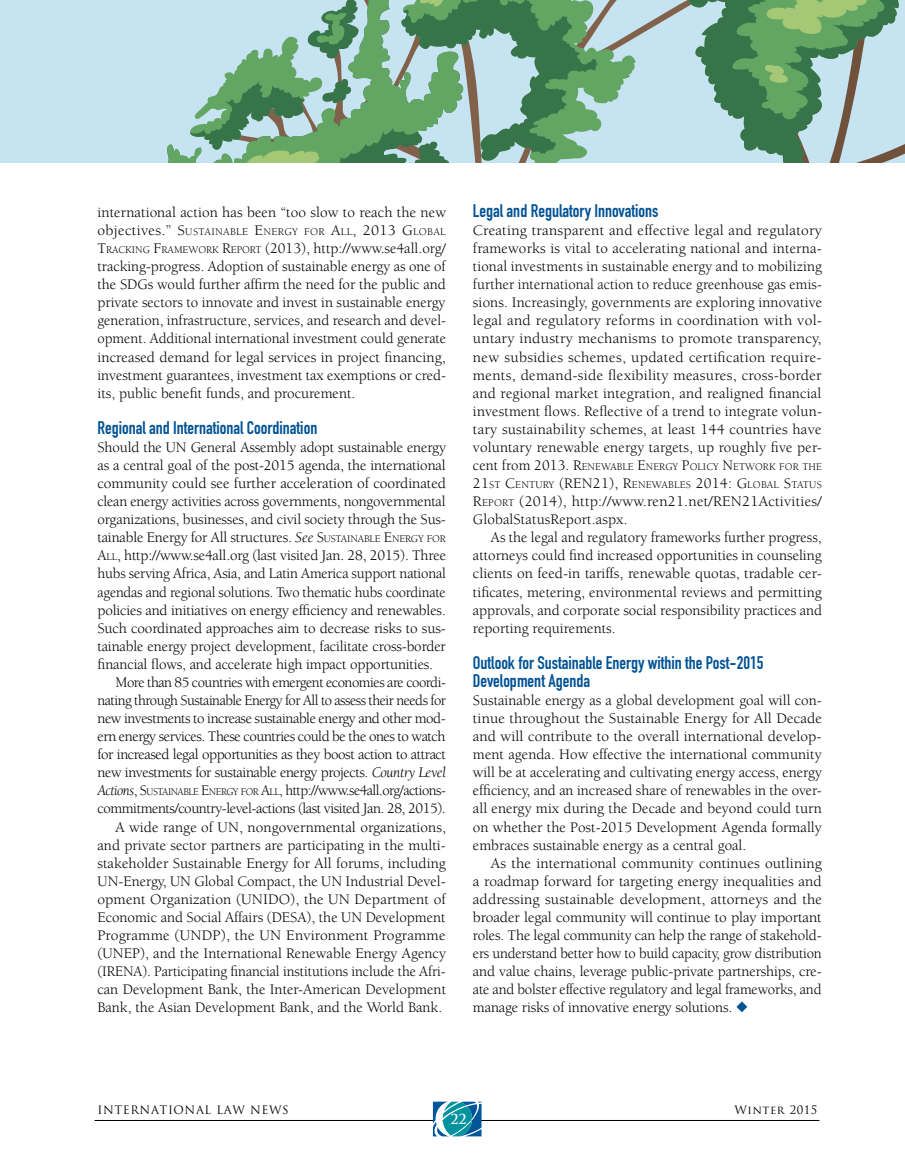
<style>
.page{position:relative;width:905px;height:1175px;background:#fff}
.page>*{position:absolute;margin:0;border:0;box-sizing:border-box;transform-origin:0 0}
.t1{font:18px/18px "DIN Engschrift Std";color:#005295}
.t2{font:15px/18px "Berkeley Std";letter-spacing:-.01em;color:#000;text-align:justify}
.t3{font:15px "Berkeley Std";letter-spacing:-.03em;color:#000}
.t4{font:15px "Berkeley Std";letter-spacing:-.035em;color:#000}
.t5{font:15px/18px "Berkeley Std";letter-spacing:.015em;color:#000}
.t6{font:15px "Berkeley Std";letter-spacing:.01em;color:#000}
.t7{font:700 13.5px "Trajan Pro";color:#fff}
.t8{font:11.4px "Trajan Pro";letter-spacing:.05em;color:#000}
.t9{font:10.5px/18px "Berkeley Std";letter-spacing:.015em;color:#000}
.s1{font-size:15px}
.s2{font-style:inherit}
.s3{font-size:10.5px}
.s4{font-style:italic}
.s5{color:#005295}
</style>
<div class="page">
<hr style="left:94px;top:1120px;width:725px;height:1px;background:#000">
<svg style="left:433px;top:1101px;width:48px;height:36px"></svg>
<svg style="left:638px;top:0;width:97px;height:163px;fill:#c6e3f1"></svg>
<div style="left:0;top:0;width:86px;height:163px;background:#c6e3f1"></div>
<svg style="left:86px;top:0;width:552px;height:163px"></svg>
<svg style="left:735px;top:0;width:169px;height:163px"></svg>
<p class="t2" style="left:97px;top:203px;width:350px">international action has been “too slow to reach the new</p>
<p class="t9" style="left:97px;top:223px;width:195px"><span class="s1">objectives.”</span> <span class="s1">S</span>USTAINABLE <span class="s1">E</span>NERGY</p>
<p class="t9" style="left:304px;top:223px;width:143px">FOR <span class="s1">A</span>LL<span class="s1">, 2013 G</span>LOBAL</p>
<p class="t2" style="left:97px;top:240px;width:350px"><span class="s2">T</span><span class="s3">RACKING</span> <span class="s2">F</span><span class="s3">RAMEWORK</span> <span class="s2">R</span><span class="s3">EPORT</span> (2013), http://www.se4all.org/ tracking-progress. Adoption of sustainable energy as one of the SDGs would further affirm the need for the public and private sectors to innovate and invest in sustainable energy generation, infrastructure, services, and research and devel&shy;opment. Additional international investment could generate increased demand for legal services in project financing, investment guarantees, investment tax exemptions or cred&shy;its, public benefit funds, and procurement.</p>
<p class="t1" style="left:97px;top:418px;width:221px">Regional and International Coordination</p>
<p class="t2" style="left:97px;top:438px;width:350px">Should the UN General Assembly adopt sustainable energy</p>
<p class="t2" style="left:97px;top:456px;width:350px">as a central goal of the post-2015 agenda, the international</p>
<p class="t2" style="left:97px;top:474px;width:350px">community could see further acceleration of coordinated</p>
<p class="t2" style="left:97px;top:492px;width:349px">clean energy activities across governments, nongovernmental</p>
<p class="t2" style="left:97px;top:511px;width:350px">organizations, businesses, and civil society through the Sus-</p>
<p class="t2" style="left:97px;top:529px;width:350px">tainable Energy for All structures. <span class="s4">See</span> <span class="s2">S</span><span class="s3">USTAINABLE</span> <span class="s2">E</span><span class="s3">NERGY FOR</span></p>
<p class="t2" style="left:97px;top:547px;width:350px"><span class="s2">A</span><span class="s3">LL</span>, http://www.se4all.org (last visited Jan. 28, 2015). Three</p>
<p class="t2" style="left:97px;top:565px;width:350px">hubs serving Africa, Asia, and Latin America support national</p>
<p class="t2" style="left:97px;top:583px;width:350px">agendas and regional solutions. Two thematic hubs coordinate</p>
<p class="t2" style="left:97px;top:601px;width:350px">policies and initiatives on energy efficiency and renewables.</p>
<p class="t2" style="left:97px;top:619px;width:350px">Such coordinated approaches aim to decrease risks to sus-</p>
<p class="t2" style="left:97px;top:637px;width:350px">tainable energy project development, facilitate cross-border</p>
<p class="t2" style="left:97px;top:655px;width:337px">financial flows, and accelerate high impact opportunities.</p>
<p class="t4" style="left:115px;top:674px;width:332px">More than 85 countries with emergent economies are coordi-</p>
<p class="t4" style="left:97px;top:692px;width:350px">nating through Sustainable Energy for All to assess their needs for</p>
<p class="t3" style="left:97px;top:710px;width:350px">new investments to increase sustainable energy and other mod-</p>
<p class="t3" style="left:97px;top:728px;width:349px">ern energy services. These countries could be the ones to watch</p>
<p class="t3" style="left:97px;top:746px;width:350px">for increased legal opportunities as they boost action to attract</p>
<p class="t3" style="left:97px;top:764px;width:350px">new investments for sustainable energy projects. <span class="s4">Country Level</span></p>
<p class="t4" style="left:97px;top:782px;width:350px"><span class="s4">Actions</span>, <span class="s2">S</span><span class="s3">USTAINABLE</span> <span class="s2">E</span><span class="s3">NERGY FOR</span> <span class="s2">A</span><span class="s3">LL</span>, http://www.se4all.org/actions-</p>
<p class="t3" style="left:97px;top:800px;width:350px">commitments/country-level-actions (last visited Jan. 28, 2015).</p>
<p class="t2" style="left:115px;top:818px;width:332px">A wide range of UN, nongovernmental organizations,</p>
<p class="t2" style="left:97px;top:836px;width:350px">and private sector partners are participating in the multi-</p>
<p class="t2" style="left:97px;top:854px;width:350px">stakeholder Sustainable Energy for All forums, including</p>
<p class="t2" style="left:97px;top:872px;width:350px">UN-Energy, UN Global Compact, the UN Industrial Devel-</p>
<p class="t2" style="left:97px;top:890px;width:350px">opment Organization (UNIDO), the UN Department of</p>
<p class="t2" style="left:97px;top:908px;width:349px">Economic and Social Affairs (DESA), the UN Development</p>
<p class="t6" style="left:97px;top:927px;width:350px">Programme (UNDP), the UN Environment Programme</p>
<p class="t2" style="left:97px;top:944px;width:350px">(UNEP), and the International Renewable Energy Agency</p>
<p class="t2" style="left:97px;top:962px;width:350px">(IRENA). Participating financial institutions include the Afri-</p>
<p class="t2" style="left:97px;top:980px;width:350px">can Development Bank, the Inter-American Development</p>
<p class="t2" style="left:97px;top:998px;width:346px">Bank, the Asian Development Bank, and the World Bank.</p>
<p class="t1" style="left:473px;top:202px;width:187px">Legal and Regulatory Innovations</p>
<p class="t2" style="left:473px;top:221px;width:351px">Creating transparent and effective legal and regulatory frameworks is vital to accelerating national and interna&shy;tional investments in sustainable energy and to mobilizing further international action to reduce greenhouse gas emis&shy;sions. Increasingly, governments are exploring innovative legal and regulatory reforms in coordination with vol&shy;untary industry mechanisms to promote transparency, new subsidies schemes, updated certification require&shy;ments, demand-side flexibility measures, cross-border and regional market integration, and realigned financial investment flows. Reflective of a trend to integrate volun&shy;tary sustainability schemes, at least 144 countries have voluntary renewable energy targets, up roughly five per-</p>
<p class="t9" style="left:473px;top:458px;width:350px"><span class="s1">cent from 2013.</span> <span class="s1">R</span>ENEWABLE <span class="s1">E</span>NERGY <span class="s1">P</span>OLICY <span class="s1">N</span>ETWORK FOR THE<br><span class="s1">21</span>ST <span class="s1">C</span>ENTURY <span class="s1">(REN</span></p>
<p class="t9" style="left:593px;top:476px;width:230px"><span class="s1">21), R</span>ENEWABLES <span class="s1">2014: G</span>LOBAL <span class="s1">S</span>TATUS</p>
<p class="t5" style="left:473px;top:492px;width:350px"><span class="s2">R</span><span class="s3">EPORT</span> (2014), http://www.ren21.net/REN21Activities/<br>GlobalStatusReport.aspx.</p>
<p class="t2" style="left:473px;top:529px;width:350px;text-indent:18px">As the legal and regulatory frameworks further progress, attorneys could find increased opportunities in counseling clients on feed-in tariffs, renewable quotas, tradable cer&shy;tificates, metering, environmental reviews and permitting approvals, and corporate social responsibility practices and reporting requirements.</p>
<p class="t1" style="left:473px;top:653px;width:292px">Outlook for Sustainable Energy within the Post-2015<br>Development Agenda</p>
<p class="t2" style="left:473px;top:691px;width:350px">Sustainable energy as a global development goal will con&shy;tinue throughout the Sustainable Energy for All Decade and will contribute to the overall international develop&shy;ment agenda. How effective the international community will be at accelerating and cultivating energy access, energy efficiency, and an increased share of renewables in the over&shy;all energy mix during the Decade and beyond could turn on whether the Post-2015 Development Agenda formally embraces sustainable energy as a central goal.</p>
<p class="t2" style="left:473px;top:854px;width:350px;text-indent:18px">As the international community continues outlining a roadmap forward for targeting energy inequalities and addressing sustainable development, attorneys and the broader legal community will continue to play important roles. The legal community can help the range of stakehold&shy;ers understand better how to build capacity, grow distribution and value chains, leverage public-private partnerships, cre&shy;ate and bolster effective regulatory and legal frameworks, and manage risks of innovative energy solutions. <span class="s5">◆</span></p>
<p class="t8" style="left:98px;top:1102px;width:193px">INTERNATIONAL LAW NEWS</p>
<p class="t8" style="left:734px;top:1102px;width:84px">Winter 2015</p>
<p class="t7" style="left:450px;top:1111px;width:18px">22</p>
</div>
